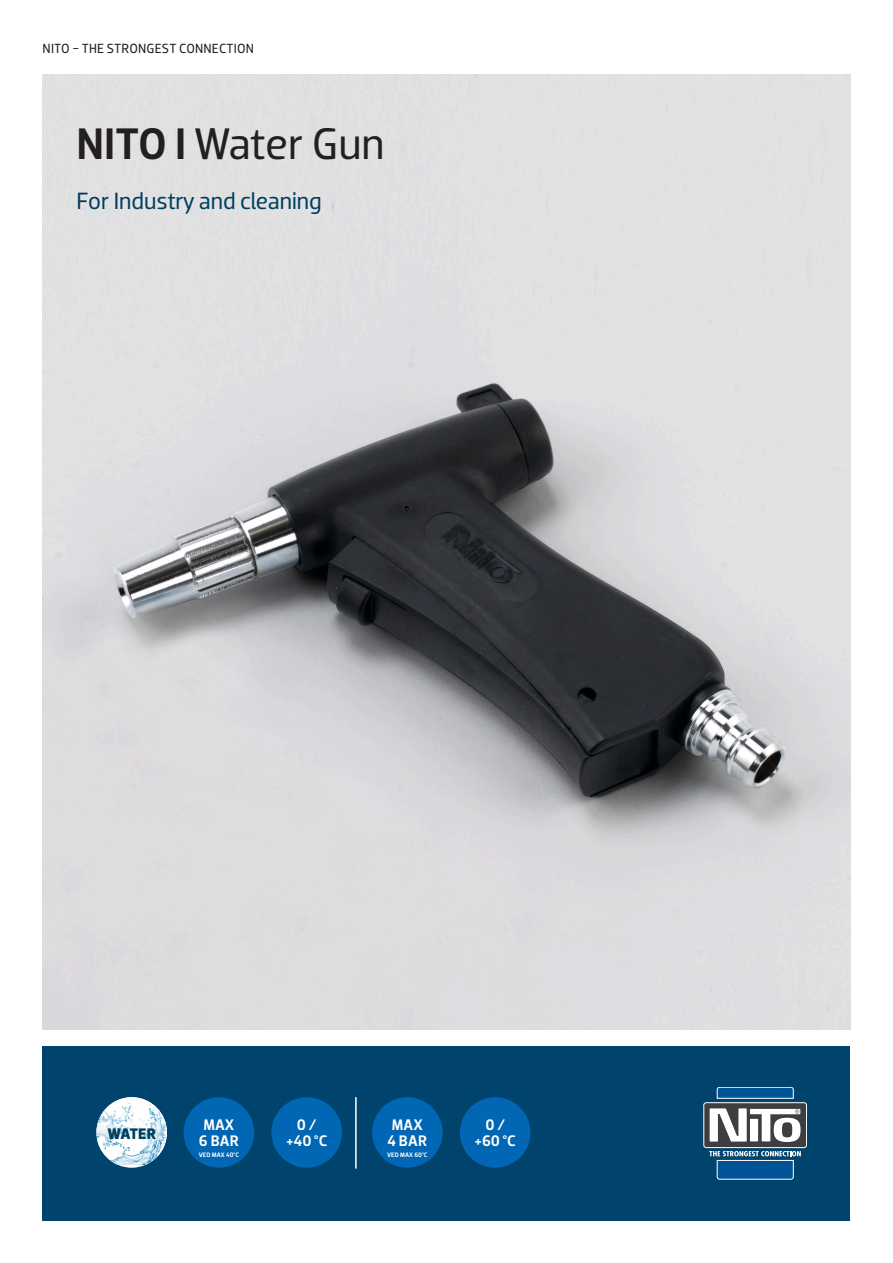
<style>
.page{position:relative;width:893px;height:1263px;background:#fff}
.page>*{position:absolute;margin:0;border:0;box-sizing:border-box;transform-origin:0 0}
.t1{font:45px "Dobra";letter-spacing:-.005em;color:#231f20}
.Over{font:24px "Dobra";color:#003e5e}
.Brød{font:500 15.6px "Dobra";letter-spacing:.01em;color:#fff}
.Brød-2{font:700 15.6px "Dobra";letter-spacing:-.015em;color:#003e5e}
.Brød-3{font:13.5px "Dobra";letter-spacing:.015em;color:#231f20}
.Brød-4{font:500 6.6px "Dobra";letter-spacing:.01em;color:#fff}
.s1{font-weight:500}
</style>
<div class="page">
<div style="left:43px;top:1046px;width:807px;height:174px;background:#00446d"></div>
<img style="left:43px;top:74px;width:807px;height:955px">
<svg style="left:717px;top:1087px;width:77px;height:12px"></svg>
<div style="left:704px;top:1103px;width:102px;height:44px;background:#3e3e3f;border-radius:2px"></div>
<div style="left:704px;top:1102px;width:103px;height:46px;border:1px solid #fff;border-radius:2px"></div>
<svg style="left:710px;top:1108px;width:90px;height:34px"></svg>
<svg style="left:709px;top:1151px;width:92px;height:28px"></svg>
<div style="left:184px;top:1097px;width:70px;height:71px;background:#0166b3;border-radius:50%"></div>
<div style="left:372px;top:1097px;width:71px;height:71px;background:#0166b3;border-radius:50%"></div>
<img style="left:96px;top:1097px;width:71px;height:68px">
<div style="left:271px;top:1097px;width:71px;height:71px;background:#0166b3;border-radius:50%"></div>
<div style="left:460px;top:1097px;width:70px;height:71px;background:#0166b3;border-radius:50%"></div>
<hr style="left:355px;top:1097px;width:2px;height:71px;background:#fff">
<p class="Brød-3" style="left:43px;top:40px;width:213px">NITO - THE STRONGEST CONNECTION</p>
<p class="t1" style="left:77px;top:118px;width:310px"><span class="s1">NITO I</span> Water Gun</p>
<p class="Over" style="left:77px;top:187px;width:247px">For Industry and cleaning</p>
<p class="Brød-2" style="left:107px;top:1125px;width:50px">WATER</p>
<p class="Brød" style="left:203px;top:1116px;width:32px">MAX</p>
<p class="Brød" style="left:199px;top:1132px;width:41px">6 BAR</p>
<p class="Brød-4" style="left:199px;top:1150px;width:42px">VED MAX 40°C</p>
<p class="Brød" style="left:297px;top:1116px;width:21px">0 /</p>
<p class="Brød" style="left:286px;top:1132px;width:43px">+40 °C</p>
<p class="Brød" style="left:392px;top:1116px;width:32px">MAX</p>
<p class="Brød" style="left:387px;top:1132px;width:41px">4 BAR</p>
<p class="Brød-4" style="left:387px;top:1150px;width:42px">VED MAX 60°C</p>
<p class="Brød" style="left:485px;top:1116px;width:21px">0 /</p>
<p class="Brød" style="left:474px;top:1132px;width:43px">+60 °C</p>
</div>
